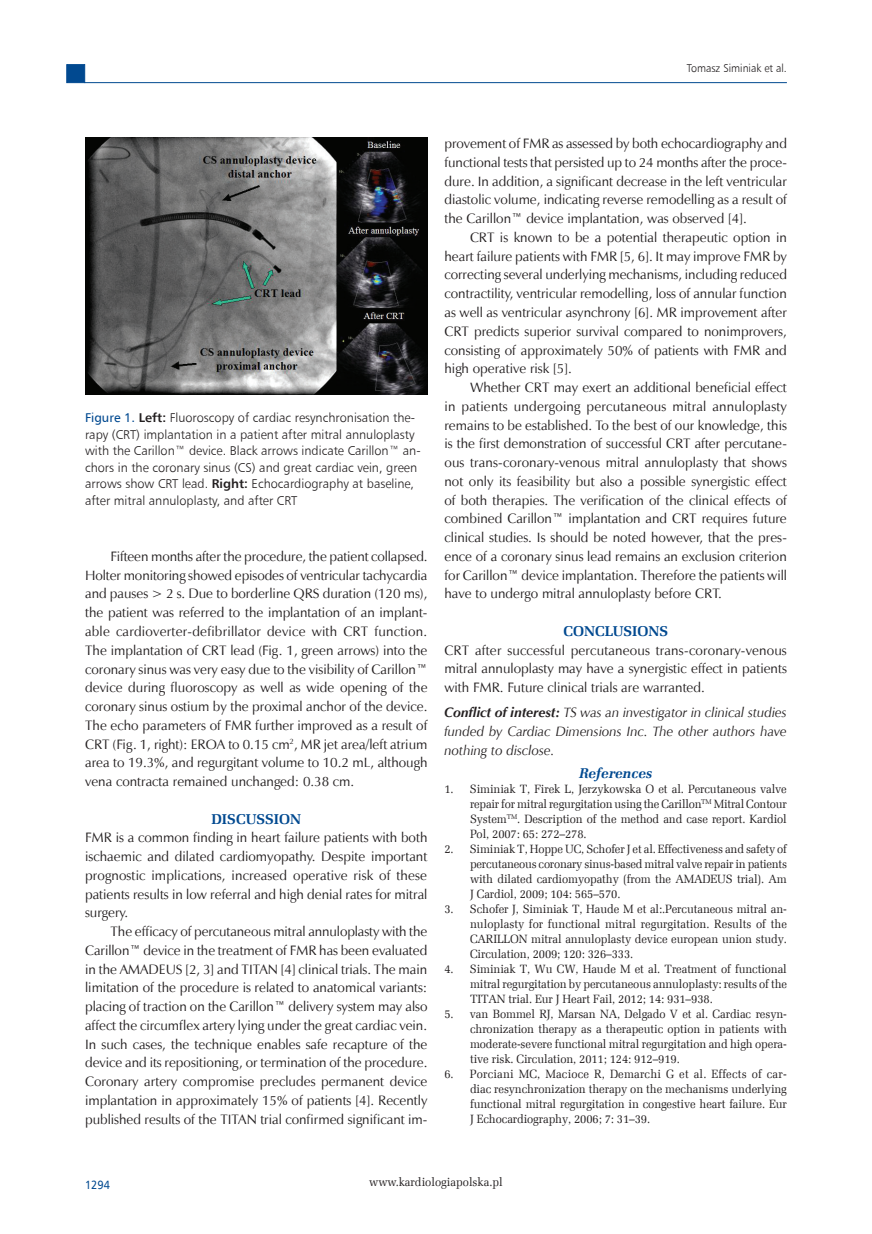
<style>
.page{position:relative;width:872px;height:1234px;background:#fff}
.page>*{position:absolute;margin:0;border:0;box-sizing:border-box;transform-origin:0 0}
._06_Srodtytul_1{font:700 14.25px "Zapf Ellipt EU";color:#014990}
._19_Pismiennictwo_ty{font:italic 700 14.25px "Zapf Ellipt EU";color:#014990}
._09_Tekst_ANG{font:13.65px/18.8px "Zapf Humnst EU";color:#231f20;text-align:justify}
._09_Tekst_pierwszy_A{font:13.65px/18.8px "Zapf Humnst EU";color:#231f20;text-align:justify}
._18_Konflikt{font:italic 13.65px/18.8px "Zapf Humnst EU";color:#231f20;text-align:justify}
._26_Rycina_podpis{font:12.75px/16.5px "Humnst 777 Lt EU";color:#231f20}
.t1{font:12px/15px "Zapf Ellipt EU";letter-spacing:-.01em;color:#231f20;text-align:justify;scale:.95 1}
.t2{font:12px "Humnst 777 EU";color:#014990;scale:.9 1}
.t3{font:11.25px "Humnst 777 Lt EU";color:#231f20;scale:.95 1}
.s1{font-family:"Humnst 777 EU";color:#014990}
.s2{font-family:"Humnst 777 EU";font-weight:700}
.s3{font-weight:700}
</style>
<div class="page">
<hr style="left:85px;top:82px;width:702px;height:1px;background:#014990">
<div style="left:66px;top:64px;width:19px;height:19px;background:#014990;border:1px solid #014990"></div>
<img style="left:85px;top:138px;width:342px;height:256px">
<p class="t3" style="left:687px;top:61px;width:107px">Tomasz Siminiak et al.</p>
<p class="_26_Rycina_podpis" style="left:85px;top:409px;width:337px"><span class="s1">Figure 1.</span> <span class="s2">Left:</span> Fluoroscopy of cardiac resynchronisation the&shy;rapy (CRT) implantation in a patient after mitral annuloplasty with the Carillon™ device. Black arrows indicate Carillon™ an&shy;chors in the coronary sinus (CS) and great cardiac vein, green arrows show CRT lead. <span class="s2">Right:</span> Echocardiography at baseline, after mitral annuloplasty, and after CRT</p>
<p class="_09_Tekst_ANG" style="left:85px;top:546px;width:344px;text-indent:26px">Fifteen months after the procedure, the patient collapsed.<br>Holter monitoring showed episodes of ventricular tachycardia and pauses &gt; 2 s. Due to borderline QRS duration (120 ms), the patient was referred to the implantation of an implant&shy;able cardioverter-defibrillator device with CRT function.<br>The implantation of CRT lead (Fig. 1, green arrows) into the coronary sinus was very easy due to the visibility of Carillon™ device during fluoroscopy as well as wide opening of the coronary sinus ostium by the proximal anchor of the device.<br>The echo parameters of FMR further improved as a result of CRT (Fig. 1, right): EROA to 0.15 cm<sup>2</sup>, MR jet area/left atrium area to 19.3%, and regurgitant volume to 10.2 mL, although vena contracta remained unchanged: 0.38 cm.</p>
<p class="_06_Srodtytul_1" style="left:211px;top:809px;width:91px">DISCUSSION</p>
<p class="_09_Tekst_pierwszy_A" style="left:85px;top:828px;width:344px">FMR is a common finding in heart failure patients with both ischaemic and dilated cardiomyopathy. Despite important prognostic implications, increased operative risk of these patients results in low referral and high denial rates for mitral surgery.</p>
<p class="_09_Tekst_ANG" style="left:85px;top:921px;width:344px;text-indent:26px">The efficacy of percutaneous mitral annuloplasty with the Carillon™ device in the treatment of FMR has been evaluated in the AMADEUS [2, 3] and TITAN [4] clinical trials. The main limitation of the procedure is related to anatomical variants: placing of traction on the Carillon™ delivery system may also affect the circumflex artery lying under the great cardiac vein.<br>In such cases, the technique enables safe recapture of the device and its repositioning, or termination of the procedure.<br>Coronary artery compromise precludes permanent device implantation in approximately 15% of patients [4]. Recently published results of the TITAN trial confirmed significant im-</p>
<p class="_09_Tekst_ANG" style="left:444px;top:134px;width:344px">provement of FMR as assessed by both echocardiography and functional tests that persisted up to 24 months after the proce&shy;dure. In addition, a significant decrease in the left ventricular diastolic volume, indicating reverse remodelling as a result of the Carillon™ device implantation, was observed [4].</p>
<p class="_09_Tekst_ANG" style="left:444px;top:228px;width:344px;text-indent:26px">CRT is known to be a potential therapeutic option in heart failure patients with FMR [5, 6]. It may improve FMR by correcting several underlying mechanisms, including reduced contractility, ventricular remodelling, loss of annular function as well as ventricular asynchrony [6]. MR improvement after CRT predicts superior survival compared to nonimprovers, consisting of approximately 50% of patients with FMR and high operative risk [5].</p>
<p class="_09_Tekst_ANG" style="left:444px;top:378px;width:344px;text-indent:26px">Whether CRT may exert an additional beneficial effect in patients undergoing percutaneous mitral annuloplasty remains to be established. To the best of our knowledge, this is the first demonstration of successful CRT after percutane&shy;ous trans-coronary-venous mitral annuloplasty that shows not only its feasibility but also a possible synergistic effect of both therapies. The verification of the clinical effects of combined Carillon™ implantation and CRT requires future clinical studies. Is should be noted however, that the pres&shy;ence of a coronary sinus lead remains an exclusion criterion for Carillon™ device implantation. Therefore the patients will have to undergo mitral annuloplasty before CRT.</p>
<p class="_06_Srodtytul_1" style="left:563px;top:622px;width:106px">CONCLUSIONS</p>
<p class="_09_Tekst_pierwszy_A" style="left:444px;top:640px;width:344px">CRT after successful percutaneous trans-coronary-venous mitral annuloplasty may have a synergistic effect in patients with FMR. Future clinical trials are warranted.</p>
<p class="_18_Konflikt" style="left:444px;top:703px;width:344px"><span class="s3">Conflict of interest:</span> TS was an investigator in clinical studies funded by Cardiac Dimensions Inc. The other authors have nothing to disclose.</p>
<p class="_19_Pismiennictwo_ty" style="left:579px;top:764px;width:75px">References</p>
<p class="t1" style="left:470px;top:781px;width:335px;text-indent:-26px">1. Siminiak T, Firek L, Jerzykowska O et al. Percutaneous valve repair for mitral regurgitation using the Carillon<sup>TM</sup> Mitral Contour System<sup>TM</sup>. Description of the method and case report. Kardiol Pol, 2007: 65: 272–278.</p>
<p class="t1" style="left:470px;top:841px;width:335px;text-indent:-26px">2. Siminiak T, Hoppe UC, Schofer J et al. Effectiveness and safety of percutaneous coronary sinus-based mitral valve repair in patients with dilated cardiomyopathy (from the AMADEUS trial). Am J Cardiol, 2009; 104: 565–570.</p>
<p class="t1" style="left:470px;top:901px;width:335px;text-indent:-26px">3. Schofer J, Siminiak T, Haude M et al:.Percutaneous mitral an&shy;nuloplasty for functional mitral regurgitation. Results of the CARILLON mitral annuloplasty device european union study.<br>Circulation, 2009; 120: 326–333.</p>
<p class="t1" style="left:470px;top:961px;width:335px;text-indent:-26px">4. Siminiak T, Wu CW, Haude M et al. Treatment of functional mitral regurgitation by percutaneous annuloplasty: results of the TITAN trial. Eur J Heart Fail, 2012; 14: 931–938.</p>
<p class="t1" style="left:470px;top:1006px;width:335px;text-indent:-26px">5. van Bommel RJ, Marsan NA, Delgado V et al. Cardiac resyn&shy;chronization therapy as a therapeutic option in patients with moderate-severe functional mitral regurgitation and high opera&shy;tive risk. Circulation, 2011; 124: 912–919.</p>
<p class="t1" style="left:470px;top:1066px;width:335px;text-indent:-26px">6. Porciani MC, Macioce R, Demarchi G et al. Effects of car&shy;diac resynchronization therapy on the mechanisms underlying functional mitral regurgitation in congestive heart failure. Eur J Echocardiography, 2006; 7: 31–39.</p>
<p class="t2" style="left:85px;top:1176px;width:29px">1294</p>
<p class="t1" style="left:369px;top:1173px;width:142px">www.kardiologiapolska.pl</p>
</div>
